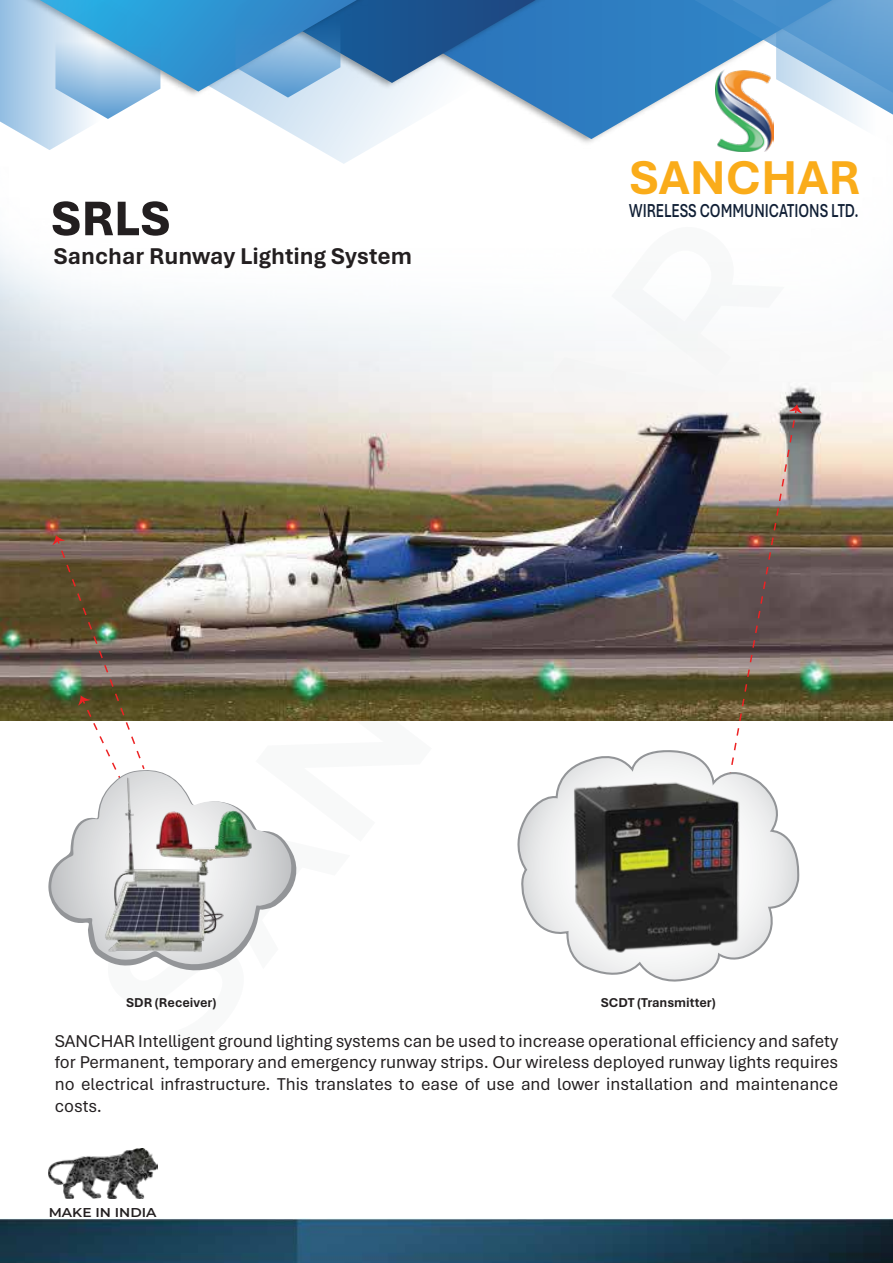
<style>
.page{position:relative;width:893px;height:1263px;background:#fff}
.page>*{position:absolute;margin:0;border:0;box-sizing:border-box;transform-origin:0 0}
.t1{font:800 51px "Aptos";color:#231f20}
.t2{font:700 49.95px "Aptos";color:#faac1a}
.t3{font:700 24px "Aptos";color:#231f20}
.t4{font:600 19.65px "Aptos";color:#101f35;scale:.74 1}
.t5{font:18px/21.8px "Aptos";color:#231f20;text-align:justify}
.t6{font:700 13.5px "Aptos";color:#231f20}
.t7{font:600 12.9px "Montserrat";color:#231f20;scale:1.08 1}
</style>
<div class="page">
<img style="left:0;top:151px;width:893px;height:569px">
<img style="left:52px;top:535px;width:94px;height:231px">
<svg style="left:50px;top:818px;width:245px;height:149px"></svg>
<img style="left:87px;top:766px;width:185px;height:200px">
<img style="left:728px;top:404px;width:74px;height:345px">
<svg style="left:517px;top:749px;width:282px;height:193px"></svg>
<img style="left:555px;top:752px;width:211px;height:230px">
<img style="left:587px;top:848px;width:9px;height:20px">
<img style="left:721px;top:148px;width:48px;height:3px">
<img style="left:49px;top:1149px;width:109px;height:49px">
<svg style="left:79px;top:150px;width:529px;height:14px"></svg>
<svg style="left:536px;top:0;width:158px;height:139px"></svg>
<svg style="left:694px;top:0;width:199px;height:147px"></svg>
<div style="left:536px;top:0;width:143px;height:92px;background:#2e7dc1"></div>
<svg style="left:0;top:0;width:536px;height:150px"></svg>
<img style="left:0;top:1218px;width:893px;height:45px">
<h1 class="t1" style="left:51px;top:184px;width:121px">SRLS</h1>
<h3 class="t3" style="left:54px;top:240px;width:360px">Sanchar Runway Lighting System</h3>
<h2 class="t2" style="left:629px;top:144px;width:232px">SANCHAR</h2>
<p class="t4" style="left:629px;top:198px;width:312px">WIRELESS COMMUNICATIONS LTD.</p>
<p class="t6" style="left:126px;top:993px;width:92px">SDR (Receiver)</p>
<p class="t6" style="left:601px;top:993px;width:117px">SCDT (Transmitter)</p>
<p class="t5" style="left:55px;top:1029px;width:785px">SANCHAR Intelligent ground lighting systems can be used to increase operational efficiency and safety for Permanent, temporary and emergency runway strips. Our wireless deployed runway lights requires no electrical infrastructure. This translates to ease of use and lower installation and maintenance costs.</p>
<p class="t7" style="left:49px;top:1203px;width:101px">MAKE IN INDIA</p>
</div>
